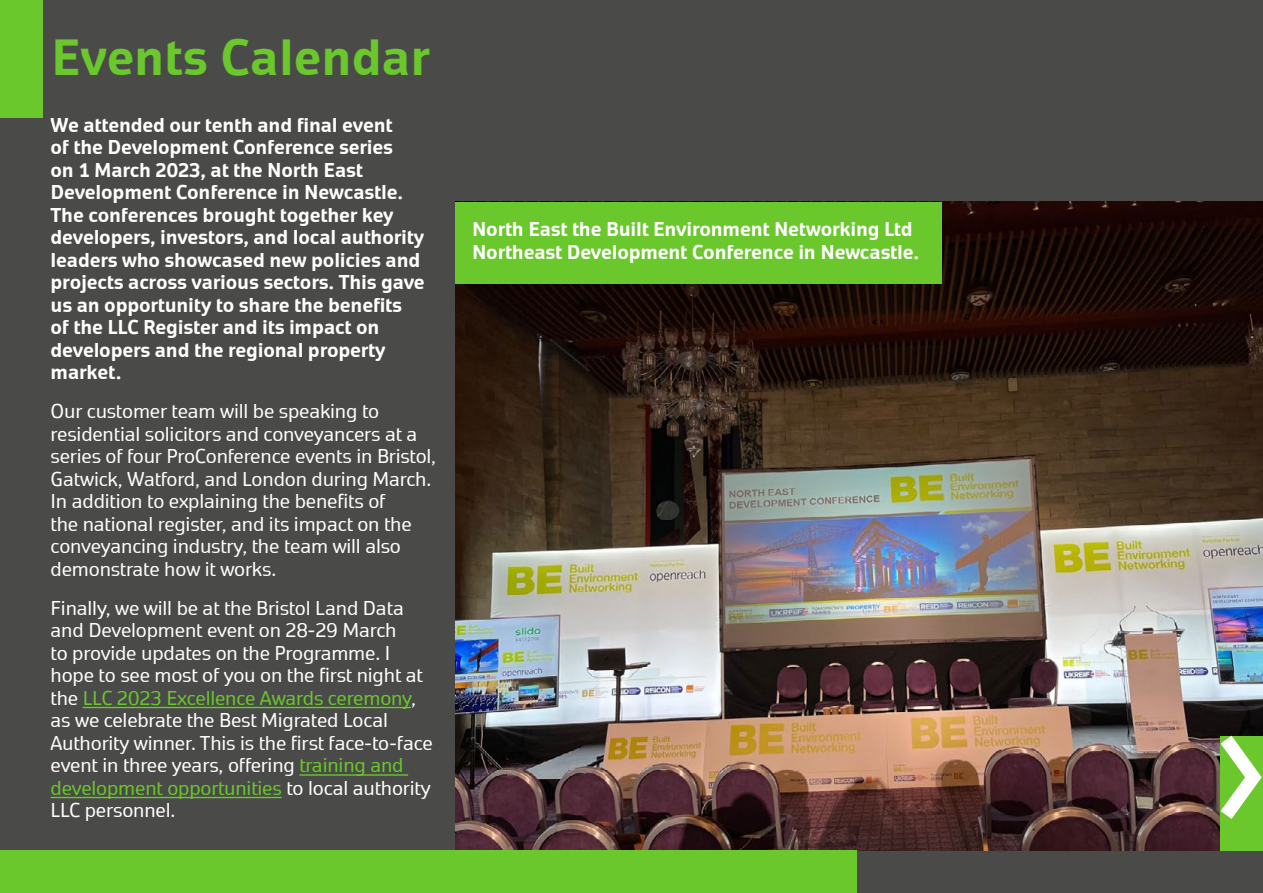
<style>
.page{position:relative;width:1263px;height:893px;background:#4a4a49}
.page>*{position:absolute;margin:0;border:0;box-sizing:border-box;transform-origin:0 0}
.t1{font:700 49.5px "Geo";color:#6ac72c}
.t2{font:19.5px/22.5px "Geo";letter-spacing:-.01em;color:#fff}
.t3{font:700 19.5px/22.5px "Geo";letter-spacing:-.01em;color:#fff}
.s1{color:#6ac72c}
</style>
<div class="page">
<div style="left:0;top:0;width:43px;height:117px;background:#6ac72c"></div>
<hr style="left:83px;top:707px;width:328px;height:1px;background:#6ac72c">
<hr style="left:299px;top:774px;width:109px;height:2px;background:#6ac72c">
<hr style="left:51px;top:797px;width:231px;height:1px;background:#6ac72c">
<img style="left:455px;top:202px;width:808px;height:648px">
<div style="left:0;top:850px;width:856px;height:43px;background:#6ac72c"></div>
<div style="left:455px;top:202px;width:487px;height:82px;background:#6ac72c"></div>
<div style="left:1220px;top:736px;width:43px;height:114px;background:#6ac72c"></div>
<svg style="left:1207px;top:721px;width:56px;height:113px"></svg>
<h1 class="t1" style="left:51px;top:30px;width:380px">Events Calendar</h1>
<p class="t3" style="left:51px;top:114px;width:376px">We attended our tenth and final event<br>of the Development Conference series<br>on 1 March 2023, at the North East Development Conference in Newcastle.<br>The conferences brought together key developers, investors, and local authority leaders who showcased new policies and projects across various sectors. This gave us an opportunity to share the benefits of the LLC Register and its impact on developers and the regional property market.</p>
<p class="t2" style="left:51px;top:400px;width:387px">Our customer team will be speaking to residential solicitors and conveyancers at a series of four ProConference events in Bristol, Gatwick, Watford, and London during March.<br>In addition to explaining the benefits of<br>the national register, and its impact on the conveyancing industry, the team will also demonstrate how it works.</p>
<p class="t2" style="left:51px;top:597px;width:384px">Finally, we will be at the Bristol Land Data and Development event on 28-29 March<br>to provide updates on the Programme. I hope to see most of you on the first night at the <span class="s1">LLC 2023 Excellence Awards ceremony</span>, as we celebrate the Best Migrated Local Authority winner. This is the first face-to-face event in three years, offering <span class="s1">training and development opportunities</span> to local authority LLC personnel.</p>
<p class="t3" style="left:472px;top:218px;width:449px">North East the Built Environment Networking Ltd<br>Northeast Development Conference in Newcastle.</p>
</div>
